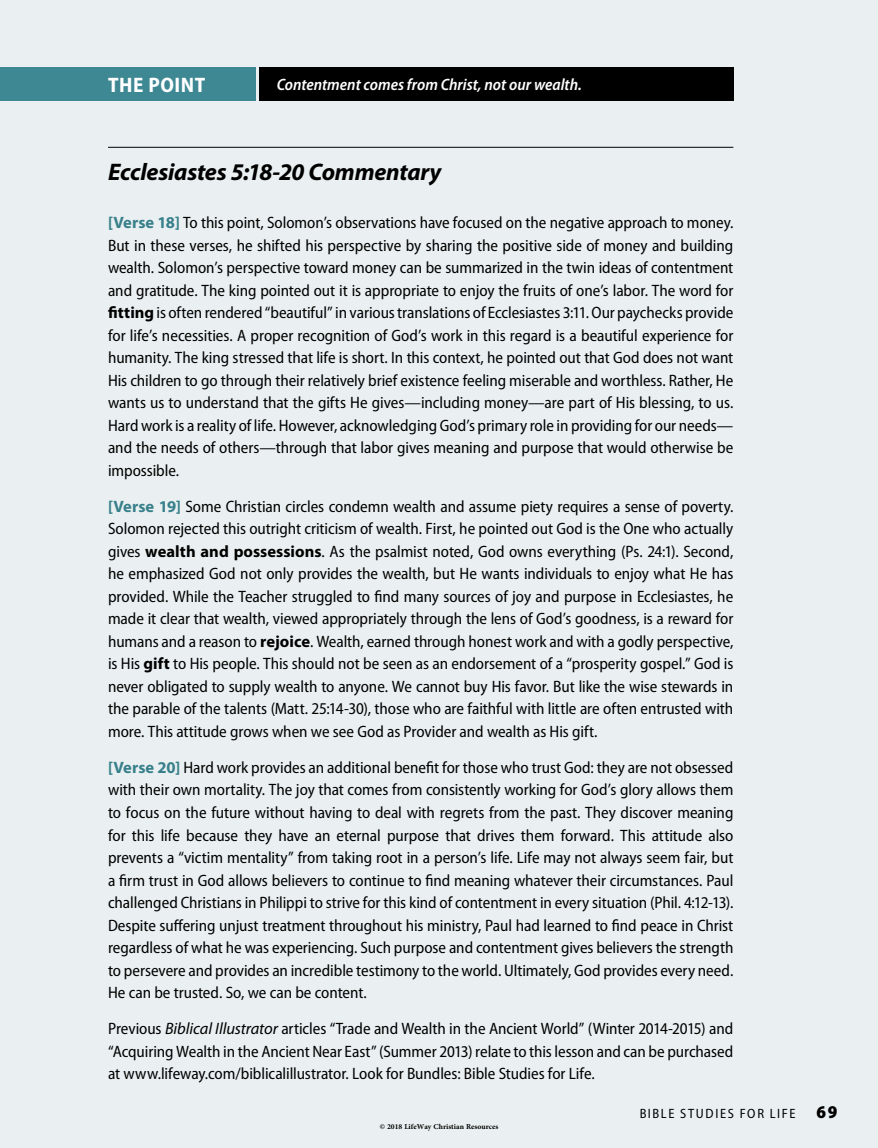
<style>
.page{position:relative;width:878px;height:1148px;background:#eaf0f1}
.page>*{position:absolute;margin:0;border:0;box-sizing:border-box;transform-origin:0 0}
.t1{font:italic 700 24px "Myriad Pro";letter-spacing:-.01em;color:#000}
.t2{font:700 semi-condensed 21px "Myriad Pro";letter-spacing:.025em;color:#fff}
.t3{font:semi-condensed 16.5px/22.5px "Myriad Pro";letter-spacing:-.005em;color:#000;text-align:justify}
.t4{font:italic 600 semi-condensed 16.5px "Myriad Pro";color:#fff}
.t5{font:semi-condensed 13.5px "Myriad Pro";letter-spacing:.125em;color:#000}
.t6{font:700 10.5px "Adobe Arabic";color:#000}
.s1{font-weight:700;font-stretch:normal;color:#3e8894}
.s2{font-weight:700;font-stretch:normal}
.s3{font-style:italic;font-stretch:normal}
.s4{font-weight:900;font-size:18px}
</style>
<div class="page">
<div style="left:259px;top:68px;width:474px;height:33px;background:#000"></div>
<div style="left:0;top:68px;width:256px;height:33px;background:#3e8894"></div>
<hr style="left:108px;top:147px;width:625px;height:1px;background:#000">
<p class="t2" style="left:108px;top:73px;width:98px">THE POINT</p>
<p class="t4" style="left:277px;top:76px;width:307px">Contentment comes from Christ, not our wealth.</p>
<h1 class="t1" style="left:108px;top:159px;width:335px">Ecclesiastes 5:18-20 Commentary</h1>
<p class="t3" style="left:108px;top:212px;width:627px"><span class="s1">[Verse 18]</span> To this point, Solomon’s observations have focused on the negative approach to money.<br>But in these verses, he shifted his perspective by sharing the positive side of money and building wealth. Solomon’s perspective toward money can be summarized in the twin ideas of contentment and gratitude. The king pointed out it is appropriate to enjoy the fruits of one’s labor. The word for <span class="s2">fitting</span> is often rendered “beautiful” in various translations of Ecclesiastes 3:11. Our paychecks provide for life’s necessities. A proper recognition of God’s work in this regard is a beautiful experience for humanity. The king stressed that life is short. In this context, he pointed out that God does not want His children to go through their relatively brief existence feeling miserable and worthless. Rather, He wants us to understand that the gifts He gives—including money—are part of His blessing, to us.<br>Hard work is a reality of life. However, acknowledging God’s primary role in providing for our needs— and the needs of others—through that labor gives meaning and purpose that would otherwise be impossible.</p>
<p class="t3" style="left:108px;top:495px;width:627px"><span class="s1">[Verse 19]</span> Some Christian circles condemn wealth and assume piety requires a sense of poverty.<br>Solomon rejected this outright criticism of wealth. First, he pointed out God is the One who actually gives <span class="s2">wealth and possessions</span>. As the psalmist noted, God owns everything (Ps. 24:1). Second, he emphasized God not only provides the wealth, but He wants individuals to enjoy what He has provided. While the Teacher struggled to find many sources of joy and purpose in Ecclesiastes, he made it clear that wealth, viewed appropriately through the lens of God’s goodness, is a reward for humans and a reason to <span class="s2">rejoice</span>. Wealth, earned through honest work and with a godly perspective, is His <span class="s2">gift</span> to His people. This should not be seen as an endorsement of a “prosperity gospel.” God is never obligated to supply wealth to anyone. We cannot buy His favor. But like the wise stewards in the parable of the talents (Matt. 25:14-30), those who are faithful with little are often entrusted with more. This attitude grows when we see God as Provider and wealth as His gift.</p>
<p class="t3" style="left:108px;top:756px;width:627px"><span class="s1">[Verse 20]</span> Hard work provides an additional benefit for those who trust God: they are not obsessed with their own mortality. The joy that comes from consistently working for God’s glory allows them to focus on the future without having to deal with regrets from the past. They discover meaning for this life because they have an eternal purpose that drives them forward. This attitude also prevents a “victim mentality” from taking root in a person’s life. Life may not always seem fair, but a firm trust in God allows believers to continue to find meaning whatever their circumstances. Paul challenged Christians in Philippi to strive for this kind of contentment in every situation (Phil. 4:12-13).<br>Despite suffering unjust treatment throughout his ministry, Paul had learned to find peace in Christ regardless of what he was experiencing. Such purpose and contentment gives believers the strength to persevere and provides an incredible testimony to the world. Ultimately, God provides every need.<br>He can be trusted. So, we can be content.</p>
<p class="t3" style="left:108px;top:1017px;width:626px">Previous <span class="s3">Biblical Illustrator</span> articles “Trade and Wealth in the Ancient World” (Winter 2014-2015) and “Acquiring Wealth in the Ancient Near East” (Summer 2013) relate to this lesson and can be purchased at www.lifeway.com/biblicalillustrator. Look for Bundles: Bible Studies for Life.</p>
<p class="t6" style="left:380px;top:1119px;width:120px">© 2018 LifeWay Christian Resources</p>
<p class="t5" style="left:639px;top:1106px;width:200px">BIBLE STUDIES FOR LIFE <span class="s4">69</span></p>
</div>
